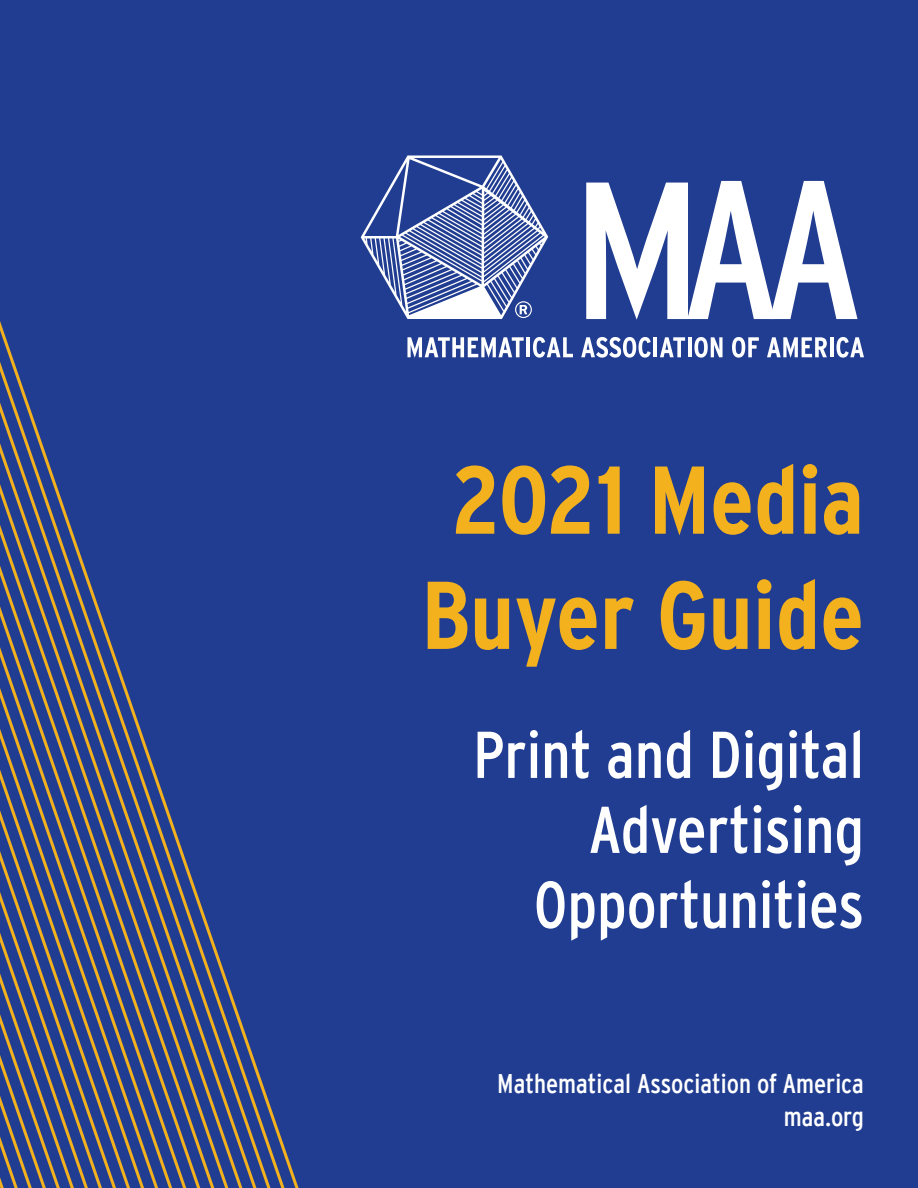
<style>
.page{position:relative;width:918px;height:1188px;background:#213d91}
.page>*{position:absolute;margin:0;border:0;box-sizing:border-box;transform-origin:0 0}
.t1{font:700 condensed 96px/115.2px "Interstate";color:#f4b11e;text-align:center}
.t2{font:condensed 66px/75px "Interstate";color:#fff;text-align:right}
.t3{font:condensed 27px "Interstate";color:#fff}
</style>
<div class="page">
<svg style="left:586px;top:181px;width:272px;height:139px"></svg>
<svg style="left:407px;top:337px;width:117px;height:21px"></svg>
<hr style="left:526px;top:337px;width:4px;height:20px;background:#fff">
<svg style="left:533px;top:337px;width:40px;height:21px"></svg>
<svg style="left:581px;top:337px;width:70px;height:21px"></svg>
<hr style="left:654px;top:337px;width:3px;height:20px;background:#fff">
<svg style="left:660px;top:337px;width:25px;height:20px"></svg>
<hr style="left:688px;top:337px;width:3px;height:20px;background:#fff">
<svg style="left:694px;top:337px;width:29px;height:21px"></svg>
<svg style="left:732px;top:337px;width:27px;height:21px"></svg>
<svg style="left:767px;top:337px;width:60px;height:21px"></svg>
<hr style="left:830px;top:337px;width:3px;height:20px;background:#fff">
<svg style="left:836px;top:337px;width:28px;height:21px"></svg>
<svg style="left:361px;top:156px;width:187px;height:163px"></svg>
<div style="left:330px;top:172px;width:14px;height:1016px;background:#213d91"></div>
<div style="left:315px;top:172px;width:15px;height:1016px;background:#213d91"></div>
<div style="left:301px;top:172px;width:14px;height:1016px;background:#213d91"></div>
<div style="left:287px;top:172px;width:14px;height:1016px;background:#213d91"></div>
<div style="left:273px;top:172px;width:14px;height:1016px;background:#213d91"></div>
<div style="left:259px;top:172px;width:14px;height:1016px;background:#213d91"></div>
<div style="left:245px;top:172px;width:14px;height:1016px;background:#213d91"></div>
<div style="left:231px;top:172px;width:14px;height:1016px;background:#213d91"></div>
<div style="left:217px;top:172px;width:14px;height:1016px;background:#213d91"></div>
<svg style="left:203px;top:172px;width:14px;height:1016px;background:#2d4489"></svg>
<svg style="left:189px;top:172px;width:14px;height:1016px;background:#2f4588"></svg>
<svg style="left:175px;top:172px;width:14px;height:1016px;background:#314687"></svg>
<svg style="left:161px;top:172px;width:14px;height:1016px;background:#334786"></svg>
<svg style="left:147px;top:172px;width:14px;height:1016px;background:#354885"></svg>
<svg style="left:133px;top:172px;width:14px;height:1016px;background:#374984"></svg>
<svg style="left:119px;top:172px;width:14px;height:1016px;background:#394a83"></svg>
<svg style="left:105px;top:172px;width:14px;height:1016px;background:#3b4b82"></svg>
<svg style="left:91px;top:172px;width:14px;height:1016px;background:#3d4c81"></svg>
<svg style="left:77px;top:172px;width:14px;height:1016px;background:#3e4d80"></svg>
<svg style="left:63px;top:172px;width:14px;height:1016px;background:#404e7f"></svg>
<svg style="left:49px;top:172px;width:14px;height:1016px;background:#424f7e"></svg>
<svg style="left:0;top:172px;width:49px;height:1016px;background:#47517c"></svg>
<p class="t1" style="left:421px;top:442px;width:444px">2021 Media<br>Buyer Guide</p>
<p class="t2" style="left:473px;top:717px;width:393px">Print and Digital<br>Advertising<br>Opportunities</p>
<p class="t3" style="left:497px;top:1069px;width:368px">Mathematical Association of America</p>
<p class="t3" style="left:784px;top:1101px;width:82px">maa.org</p>
</div>
